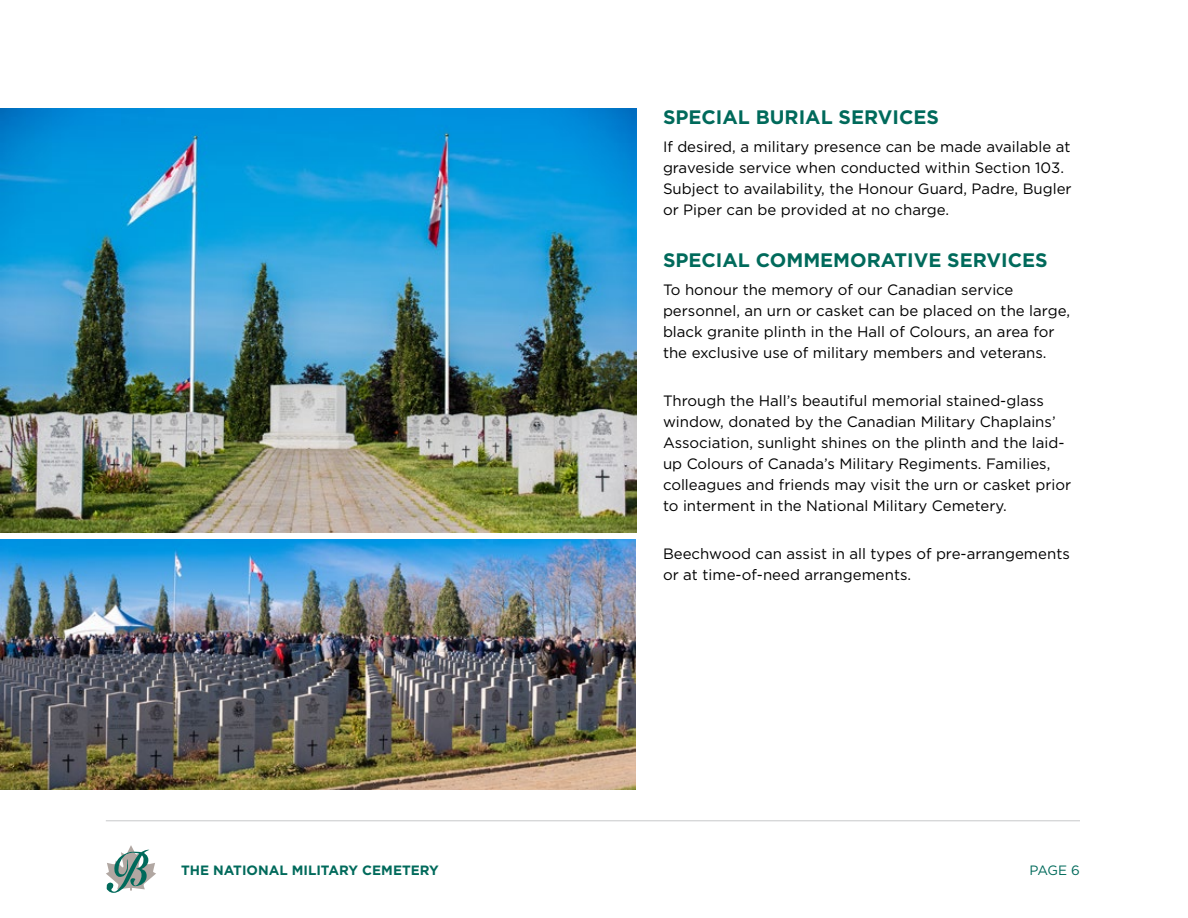
<style>
.page{position:relative;width:1188px;height:918px;background:#fff}
.page>*{position:absolute;margin:0;border:0;box-sizing:border-box;transform-origin:0 0}
.t1{font:700 19.5px "Gotham";color:#006a5b}
.t2{font:15px/21px "Gotham";color:#000}
.t3{font:700 13.5px "Gotham";color:#006a5b}
.t4{font:13.5px "Gotham";color:#006a5b}
</style>
<div class="page">
<svg style="left:106px;top:845px;width:50px;height:48px"></svg>
<hr style="left:106px;top:820px;width:974px;height:1px;background:#c7c8ca">
<img style="left:0;top:108px;width:636px;height:424px">
<img style="left:0;top:539px;width:636px;height:251px">
<h1 class="t1" style="left:663px;top:106px;width:278px">SPECIAL BURIAL SERVICES</h1>
<p class="t2" style="left:663px;top:136px;width:410px">If desired, a military presence can be made available at graveside service when conducted within Section 103.<br>Subject to availability, the Honour Guard, Padre, Bugler or Piper can be provided at no charge.</p>
<h1 class="t1" style="left:663px;top:249px;width:386px">SPECIAL COMMEMORATIVE SERVICES</h1>
<p class="t2" style="left:663px;top:279px;width:409px">To honour the memory of our Canadian service personnel, an urn or casket can be placed on the large, black granite plinth in the Hall of Colours, an area for the exclusive use of military members and veterans.</p>
<p class="t2" style="left:663px;top:390px;width:410px">Through the Hall’s beautiful memorial stained-glass window, donated by the Canadian Military Chaplains’ Association, sunlight shines on the plinth and the laid&shy;up Colours of Canada’s Military Regiments. Families, colleagues and friends may visit the urn or casket prior to interment in the National Military Cemetery.</p>
<p class="t2" style="left:663px;top:543px;width:408px">Beechwood can assist in all types of pre-arrangements or at time-of-need arrangements.</p>
<p class="t3" style="left:181px;top:862px;width:259px">THE NATIONAL MILITARY CEMETERY</p>
<p class="t4" style="left:1029px;top:862px;width:52px">PAGE 6</p>
</div>
